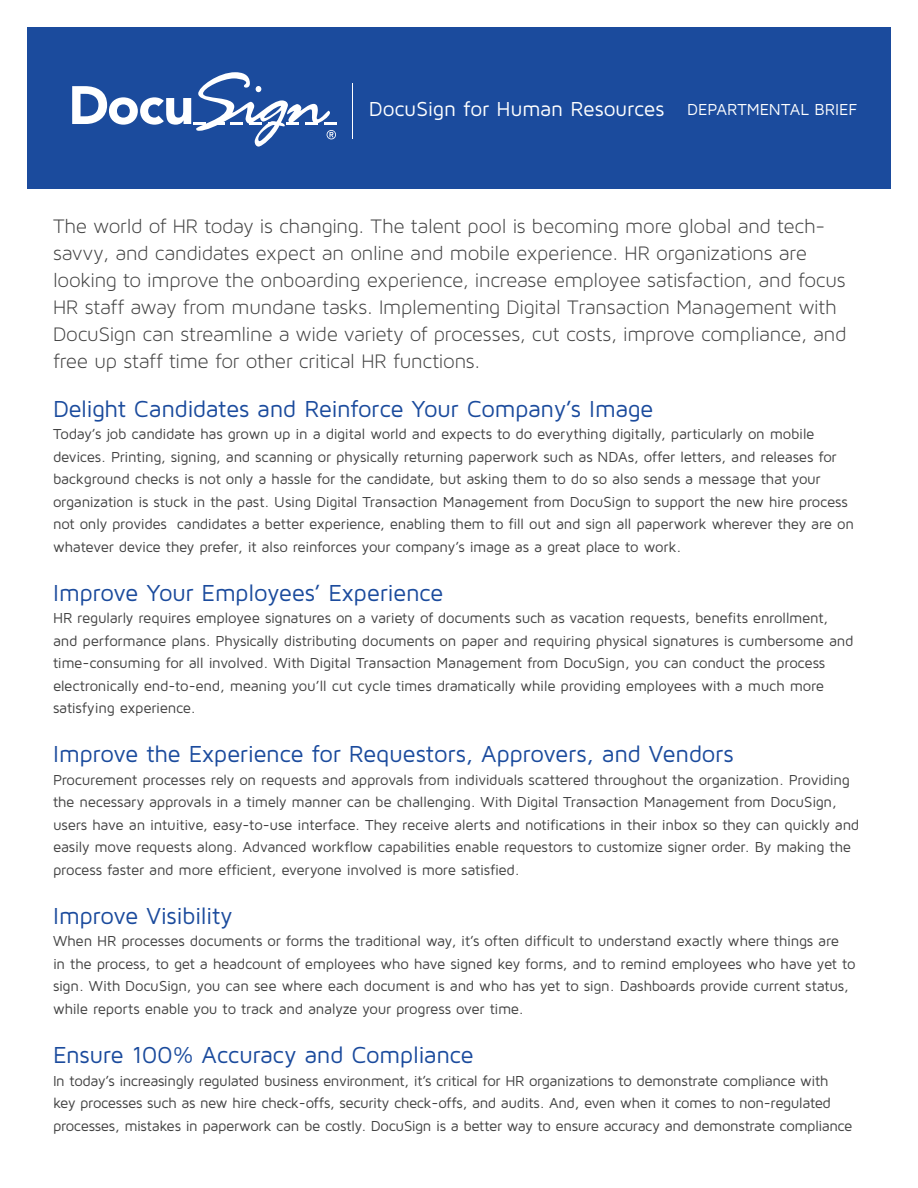
<style>
.page{position:relative;width:918px;height:1188px;background:#fff}
.page>*{position:absolute;margin:0;border:0;box-sizing:border-box;transform-origin:0 0}
.t1{font:24px "Maven Pro";letter-spacing:-.02em;color:#1b4b9d}
.t2{font:21px/27px "Maven Pro Light 300";letter-spacing:-.015em;color:#424242}
.t3{font:21px "Maven Pro";letter-spacing:-.01em;color:#fff}
.t4{font:15px/22.5px "Maven Pro";letter-spacing:-.02em;color:#424242}
.s1{font-size:16.5px}
</style>
<div class="page">
<div style="left:27px;top:27px;width:864px;height:162px;background:#1b4b9d"></div>
<svg style="left:72px;top:72px;width:264px;height:75px"></svg>
<hr style="left:352px;top:83px;width:1px;height:56px;background:#fff">
<h2 class="t3" style="left:369px;top:96px;width:490px">DocuSign for Human Resources <span class="s1">DEPARTMENTAL BRIEF</span></h2>
<p class="t2" style="left:53px;top:212px;width:795px">The world of HR today is changing. The talent pool is becoming more global and tech&shy;savvy, and candidates expect an online and mobile experience. HR organizations are looking to improve the onboarding experience, increase employee satisfaction, and focus HR staff away from mundane tasks. Implementing Digital Transaction Management with DocuSign can streamline a wide variety of processes, cut costs, improve compliance, and free up staff time for other critical HR functions.</p>
<h1 class="t1" style="left:53px;top:394px;width:602px">Delight Candidates and Reinforce Your Company’s Image</h1>
<p class="t4" style="left:53px;top:422px;width:803px">Today’s job candidate has grown up in a digital world and expects to do everything digitally, particularly on mobile devices. Printing, signing, and scanning or physically returning paperwork such as NDAs, offer letters, and releases for background checks is not only a hassle for the candidate, but asking them to do so also sends a message that your organization is stuck in the past. Using Digital Transaction Management from DocuSign to support the new hire process not only provides candidates a better experience, enabling them to fill out and sign all paperwork wherever they are on whatever device they prefer, it also reinforces your company’s image as a great place to work.</p>
<h1 class="t1" style="left:53px;top:578px;width:392px">Improve Your Employees’ Experience</h1>
<p class="t4" style="left:53px;top:606px;width:802px">HR regularly requires employee signatures on a variety of documents such as vacation requests, benefits enrollment, and performance plans. Physically distributing documents on paper and requiring physical signatures is cumbersome and time-consuming for all involved. With Digital Transaction Management from DocuSign, you can conduct the process electronically end-to-end, meaning you’ll cut cycle times dramatically while providing employees with a much more satisfying experience.</p>
<h1 class="t1" style="left:53px;top:739px;width:682px">Improve the Experience for Requestors, Approvers, and Vendors</h1>
<p class="t4" style="left:53px;top:768px;width:808px">Procurement processes rely on requests and approvals from individuals scattered throughout the organization. Providing the necessary approvals in a timely manner can be challenging. With Digital Transaction Management from DocuSign, users have an intuitive, easy-to-use interface. They receive alerts and notifications in their inbox so they can quickly and easily move requests along. Advanced workflow capabilities enable requestors to customize signer order. By making the process faster and more efficient, everyone involved is more satisfied.</p>
<h1 class="t1" style="left:53px;top:901px;width:181px">Improve Visibility</h1>
<p class="t4" style="left:53px;top:930px;width:804px">When HR processes documents or forms the traditional way, it’s often difficult to understand exactly where things are<br>in the process, to get a headcount of employees who have signed key forms, and to remind employees who have yet to sign. With DocuSign, you can see where each document is and who has yet to sign. Dashboards provide current status, while reports enable you to track and analyze your progress over time.</p>
<h1 class="t1" style="left:53px;top:1040px;width:422px">Ensure 100% Accuracy and Compliance</h1>
<p class="t4" style="left:53px;top:1069px;width:801px">In today’s increasingly regulated business environment, it’s critical for HR organizations to demonstrate compliance with key processes such as new hire check-offs, security check-offs, and audits. And, even when it comes to non-regulated processes, mistakes in paperwork can be costly. DocuSign is a better way to ensure accuracy and demonstrate compliance</p>
</div>
